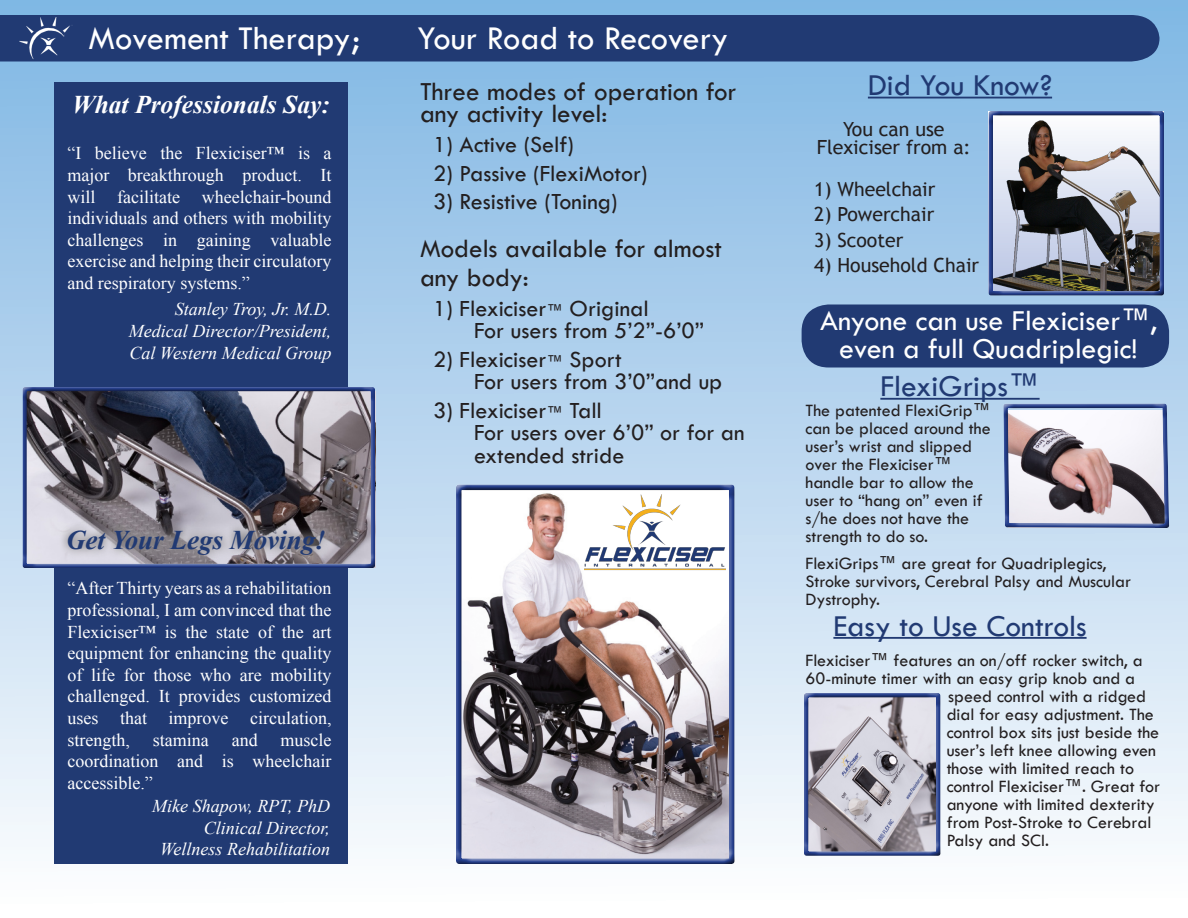
<style>
.page{position:relative;width:1188px;height:918px;background:#fff}
.page>*{position:absolute;margin:0;border:0;box-sizing:border-box;transform-origin:0 0}
.t1{font:34.5px "Tw Cen";color:#fff}
.t2{font:31.5px "Tw Cen";color:#213a73}
.t3{font:30px/28.5px "Tw Cen";color:#fff;text-align:center}
.t4{font:27px/22.5px "Tw Cen";color:#231f20}
.t5{font:italic 700 27px "Times New Roman";color:#213a73}
.t6{font:italic 700 25.5px "Times New Roman";color:#fff}
.t7{font:24px/22.5px "Tw Cen";color:#231f20}
.t8{font:19.5px/18px "Trebuchet MS";color:#231f20;text-align:center}
.t9{font:18px/18px "Tw Cen";color:#231f20}
.t10{font:18px/21.6px "Times New Roman";color:#fff;text-align:justify}
.t11{font:italic 18px "Times New Roman";color:#fff}
.s1{font-size:16.5px}
.s2{font-stretch:condensed}
</style>
<div class="page">
<div style="left:0;top:0;width:1188px;height:918px;background:linear-gradient(to bottom,#7eb5e3,#fefdfe)"></div>
<div style="left:54px;top:82px;width:294px;height:782px;background:#213a73"></div>
<div style="left:0;top:15px;width:1160px;height:47px;background:#213a73"></div>
<img style="left:16px;top:18px;width:57px;height:41px">
<div style="left:49px;top:512px;width:354px;height:88px;background:#fff;opacity:.75"></div>
<div style="left:58px;top:521px;width:333px;height:67px;background:#231f20;opacity:.85"></div>
<div style="left:999px;top:403px;width:172px;height:127px;background:#231f20;opacity:.75"></div>
<hr style="left:880px;top:398px;width:160px;height:2px;background:#213a73">
<hr style="left:833px;top:637px;width:254px;height:2px;background:#213a73">
<div style="left:798px;top:691px;width:145px;height:168px;background:#231f20;opacity:.75"></div>
<div style="left:802px;top:304px;width:367px;height:64px;background:#213a73;border-radius:27px"></div>
<div style="left:16px;top:385px;width:361px;height:185px;background:#231f20;opacity:.75"></div>
<div style="left:448px;top:482px;width:289px;height:384px;background:#231f20;opacity:.75"></div>
<img style="left:584px;top:494px;width:141px;height:77px">
<hr style="left:868px;top:97px;width:184px;height:1px;background:#213a73">
<div style="left:982px;top:109px;width:185px;height:189px;background:#231f20;opacity:.75"></div>
<p class="t1" style="left:88px;top:18px;width:273px">Movement Therapy;</p>
<p class="t1" style="left:417px;top:18px;width:313px">Your Road to Recovery</p>
<p class="t6" style="left:72px;top:87px;width:259px">What Professionals Say:</p>
<p class="t10" style="left:68px;top:142px;width:266px">“I believe the Flexiciser™ is a major breakthrough product. It will facilitate wheelchair-bound individuals and others with mobility challenges in gaining valuable exercise and helping their circulatory and respiratory systems.”</p>
<p class="t11" style="left:175px;top:297px;width:158px">Stanley Troy, Jr. M.D.</p>
<p class="t11" style="left:129px;top:319px;width:204px">Medical Director/President,</p>
<p class="t11" style="left:129px;top:340px;width:204px">Cal Western Medical Group</p>
<p class="t5" style="left:66px;top:521px;width:261px">Get Your Legs Moving!</p>
<p class="t10" style="left:68px;top:577px;width:266px">“After Thirty years as a rehabilitation professional, I am convinced that the Flexiciser™ is the state of the art equipment for enhancing the quality of life for those who are mobility challenged. It provides customized uses that improve circulation, strength,</p>
<p class="t10" style="left:68px;top:729px;width:266px;text-indent:213px">muscle coordination and is wheelchair accessible.”</p>
<p class="t11" style="left:152px;top:794px;width:179px">Mike Shapow, RPT, PhD</p>
<p class="t11" style="left:204px;top:815px;width:128px">Clinical Director,</p>
<p class="t11" style="left:160px;top:837px;width:171px">Wellness Rehabilitation</p>
<p class="t10" style="left:153px;top:729px;width:57px">stamina</p>
<p class="t10" style="left:232px;top:729px;width:27px">and</p>
<p class="t4" style="left:420px;top:80px;width:318px">Three modes of operation for any activity level:</p>
<p class="t7" style="left:433px;top:133px;width:142px">1) Active (Self)</p>
<p class="t7" style="left:433px;top:162px;width:216px">2) Passive (FlexiMotor)</p>
<p class="t7" style="left:433px;top:190px;width:186px">3) Resistive (Toning)</p>
<p class="t4" style="left:420px;top:234px;width:303px;line-height:28.5px">Models available for almost any body:</p>
<p class="t7" style="left:433px;top:297px;width:217px">1) Flexiciser<span class="s1">™</span> Original</p>
<p class="t7" style="left:474px;top:319px;width:232px">For users from 5’2”-6’0”</p>
<p class="t7" style="left:433px;top:348px;width:190px">2) Flexiciser<span class="s1">™</span> Sport</p>
<p class="t7" style="left:474px;top:370px;width:250px">For users from 3’0”and up</p>
<p class="t7" style="left:433px;top:399px;width:170px">3) Flexiciser<span class="s1">™</span> Tall</p>
<p class="t7" style="left:474px;top:421px;width:272px">For users over 6’0” or for an extended stride</p>
<p class="t2" style="left:868px;top:66px;width:186px">Did You Know?</p>
<p class="t8" style="left:817px;top:120px;width:155px">You can use<br>Flexiciser from a:</p>
<p class="t8" style="left:814px;top:180px;width:123px">1) Wheelchair</p>
<p class="t8" style="left:814px;top:206px;width:122px">2) Powerchair</p>
<p class="t8" style="left:814px;top:231px;width:91px">3) Scooter</p>
<p class="t8" style="left:814px;top:257px;width:166px">4) Household Chair</p>
<p class="t3" style="left:820px;top:306px;width:338px">Anyone can use Flexiciser™, even a full Quadriplegic!</p>
<p class="t2" style="left:880px;top:368px;width:161px">FlexiGrips™</p>
<p class="t9" style="left:806px;top:401px;width:187px">The patented FlexiGrip<span class="s2">™ </span>can be placed around the user’s wrist and slipped over the Flexiciser<span class="s2">™ </span>handle bar to allow the user to “hang on” even if s/he does not have the strength to do so.</p>
<p class="t9" style="left:806px;top:554px;width:327px">FlexiGrips<span class="s2">™</span> are great for Quadriplegics,<br>Stroke survivors, Cerebral Palsy and Muscular<br>Dystrophy.</p>
<p class="t2" style="left:833px;top:607px;width:255px">Easy to Use Controls</p>
<p class="t9" style="left:806px;top:652px;width:339px">Flexiciser™ features an on/off rocker switch, a</p>
<p class="t9" style="left:806px;top:670px;width:331px">60-minute timer with an easy grip knob and a</p>
<p class="t9" style="left:948px;top:688px;width:200px">speed control with a ridged</p>
<p class="t9" style="left:947px;top:706px;width:209px">dial for easy adjustment. The</p>
<p class="t9" style="left:947px;top:724px;width:214px">control box sits just beside the</p>
<p class="t9" style="left:947px;top:742px;width:211px">user’s left knee allowing even</p>
<p class="t9" style="left:947px;top:760px;width:189px">those with limited reach to</p>
<p class="t9" style="left:947px;top:778px;width:215px">control Flexiciser™. Great for</p>
<p class="t9" style="left:947px;top:796px;width:209px">anyone with limited dexterity</p>
<p class="t9" style="left:947px;top:814px;width:206px">from Post-Stroke to Cerebral</p>
<p class="t9" style="left:947px;top:832px;width:104px">Palsy and SCI.</p>
</div>
